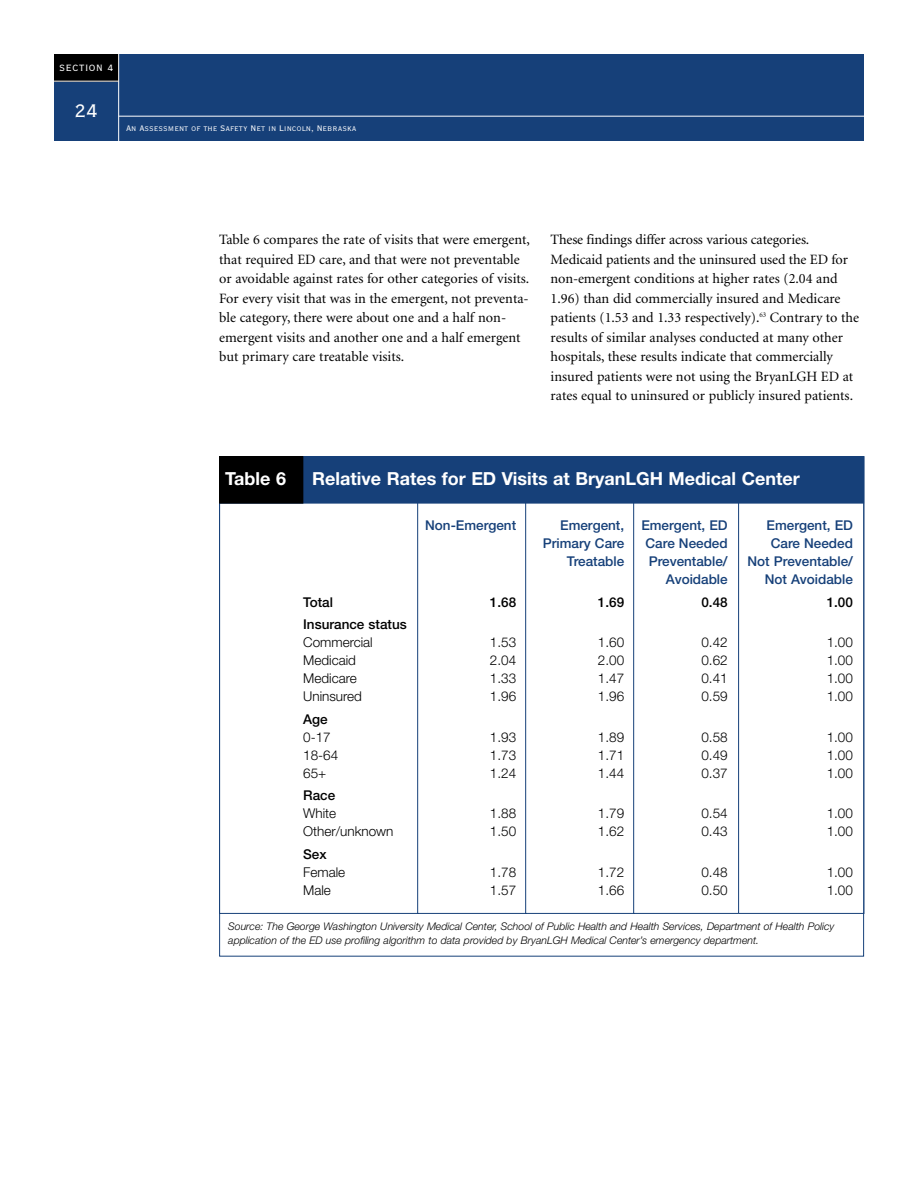
<style>
.page{position:relative;width:918px;height:1188px;background:#fff}
.page>*{position:absolute;margin:0;border:0;box-sizing:border-box;transform-origin:0 0}
.t1{font:24px "Copperplate Twenty Nine BC";color:#fff}
.t2{font:700 18px "Helvetica Neue";color:#fff}
.t3{font:14.25px/19.5px "Minion";color:#000}
.t4{font:300 13.5px/18px "Helvetica Neue";color:#000}
.t5{font:500 13.5px/18px "Helvetica Neue";color:#164079;text-align:right}
.t6{font:500 13.5px/22.5px "Helvetica Neue";color:#000}
.t7{font:12px "Copperplate Twenty Nine BC";letter-spacing:.05em;color:#fff}
.t8{font:italic 300 10.5px/13.5px "Helvetica Neue";color:#000}
.t9{font:10.5px "Copperplate Twenty Nine BC";color:#fff}
</style>
<div class="page">
<div style="left:54px;top:54px;width:810px;height:87px;background:#164079"></div>
<div style="left:54px;top:54px;width:65px;height:27px;background:#000"></div>
<hr style="left:54px;top:81px;width:65px;height:1px;background:#fff">
<hr style="left:118px;top:54px;width:1px;height:87px;background:#fff">
<hr style="left:119px;top:116px;width:745px;height:1px;background:#fff">
<div style="left:738px;top:456px;width:126px;height:458px;border:1px solid #164079"></div>
<div style="left:220px;top:457px;width:644px;height:46px;background:#164079"></div>
<div style="left:219px;top:456px;width:645px;height:47px;border:1px solid #164079"></div>
<div style="left:220px;top:457px;width:83px;height:46px;background:#000"></div>
<div style="left:219px;top:456px;width:84px;height:47px;border:1px solid #000"></div>
<p class="t7" style="left:59px;top:60px;width:56px">SECTION 4</p>
<h1 class="t1" style="left:74px;top:94px;width:25px">24</h1>
<p class="t9" style="left:126px;top:121px;width:232px">An Assessment of the Safety Net in Lincoln, Nebraska</p>
<p class="t3" style="left:219px;top:231px;width:312px">Table 6 compares the rate of visits that were emergent, that required ED care, and that were not preventable or avoidable against rates for other categories of visits.<br>For every visit that was in the emergent, not preventa&shy;ble category, there were about one and a half non&shy;emergent visits and another one and a half emergent but primary care treatable visits.</p>
<p class="t3" style="left:551px;top:231px;width:310px">These findings differ across various categories.<br>Medicaid patients and the uninsured used the ED for non-emergent conditions at higher rates (2.04 and 1.96) than did commercially insured and Medicare patients (1.53 and 1.33 respectively).<sup>63</sup> Contrary to the results of similar analyses conducted at many other hospitals, these results indicate that commercially insured patients were not using the BryanLGH ED at rates equal to uninsured or publicly insured patients.</p>
<p class="t2" style="left:225px;top:472px;width:62px">Table 6</p>
<p class="t2" style="left:312px;top:472px;width:489px">Relative Rates for ED Visits at BryanLGH Medical Center</p>
<p class="t5" style="left:748px;top:518px;width:107px">Emergent, ED<br>Care Needed<br>Not Preventable/<br>Not Avoidable</p>
<p class="t6" style="left:827px;top:592px;width:28px">1.00</p>
<p class="t4" style="left:827px;top:635px;width:28px;text-align:justify">1.00<br>1.00<br>1.00<br>1.00</p>
<p class="t4" style="left:827px;top:729px;width:28px;text-align:justify">1.00<br>1.00<br>1.00</p>
<p class="t4" style="left:827px;top:806px;width:28px">1.00<br>1.00</p>
<p class="t4" style="left:827px;top:864px;width:28px">1.00<br>1.00</p>
<p class="t8" style="left:228px;top:921px;width:608px">Source: The George Washington University Medical Center, School of Public Health and Health Services, Department of Health Policy application of the ED use profiling algorithm to data provided by BryanLGH Medical Center’s emergency department.</p>
<p class="t5" style="left:425px;top:518px;width:93px">Non-Emergent</p>
<p class="t5" style="left:543px;top:518px;width:83px">Emergent,<br>Primary Care<br>Treatable</p>
<p class="t6" style="left:598px;top:592px;width:28px">1.69</p>
<p class="t4" style="left:598px;top:635px;width:28px;text-align:justify">1.60<br>2.00<br>1.47<br>1.96</p>
<p class="t4" style="left:598px;top:729px;width:28px;text-align:justify">1.89<br>1.71<br>1.44</p>
<p class="t4" style="left:598px;top:806px;width:28px">1.79<br>1.62</p>
<p class="t4" style="left:598px;top:864px;width:28px">1.72<br>1.66</p>
<p class="t5" style="left:641px;top:518px;width:88px">Emergent, ED<br>Care Needed<br>Preventable/<br>Avoidable</p>
<p class="t6" style="left:701px;top:592px;width:28px">0.48</p>
<p class="t4" style="left:701px;top:635px;width:28px;text-align:justify">0.42<br>0.62<br>0.41<br>0.59</p>
<p class="t4" style="left:701px;top:729px;width:28px;text-align:justify">0.58<br>0.49<br>0.37</p>
<p class="t4" style="left:701px;top:806px;width:28px">0.54<br>0.43</p>
<p class="t4" style="left:701px;top:864px;width:28px">0.48<br>0.50</p>
<p class="t6" style="left:303px;top:592px;width:105px">Total<br>Insurance status</p>
<p class="t4" style="left:303px;top:635px;width:71px">Commercial<br>Medicaid<br>Medicare<br>Uninsured</p>
<p class="t6" style="left:303px;top:709px;width:26px">Age</p>
<p class="t4" style="left:303px;top:729px;width:37px">0-17<br>18-64<br>65+</p>
<p class="t6" style="left:303px;top:786px;width:34px">Race</p>
<p class="t4" style="left:303px;top:806px;width:92px">White<br>Other/unknown</p>
<p class="t6" style="left:303px;top:844px;width:25px">Sex</p>
<p class="t4" style="left:303px;top:864px;width:43px">Female<br>Male</p>
<p class="t6" style="left:490px;top:592px;width:28px">1.68</p>
<p class="t4" style="left:490px;top:635px;width:28px;text-align:justify">1.53<br>2.04<br>1.33<br>1.96</p>
<p class="t4" style="left:490px;top:729px;width:28px;text-align:justify">1.93<br>1.73<br>1.24</p>
<p class="t4" style="left:490px;top:806px;width:28px">1.88<br>1.50</p>
<p class="t4" style="left:490px;top:864px;width:28px">1.78<br>1.57</p>
</div>
